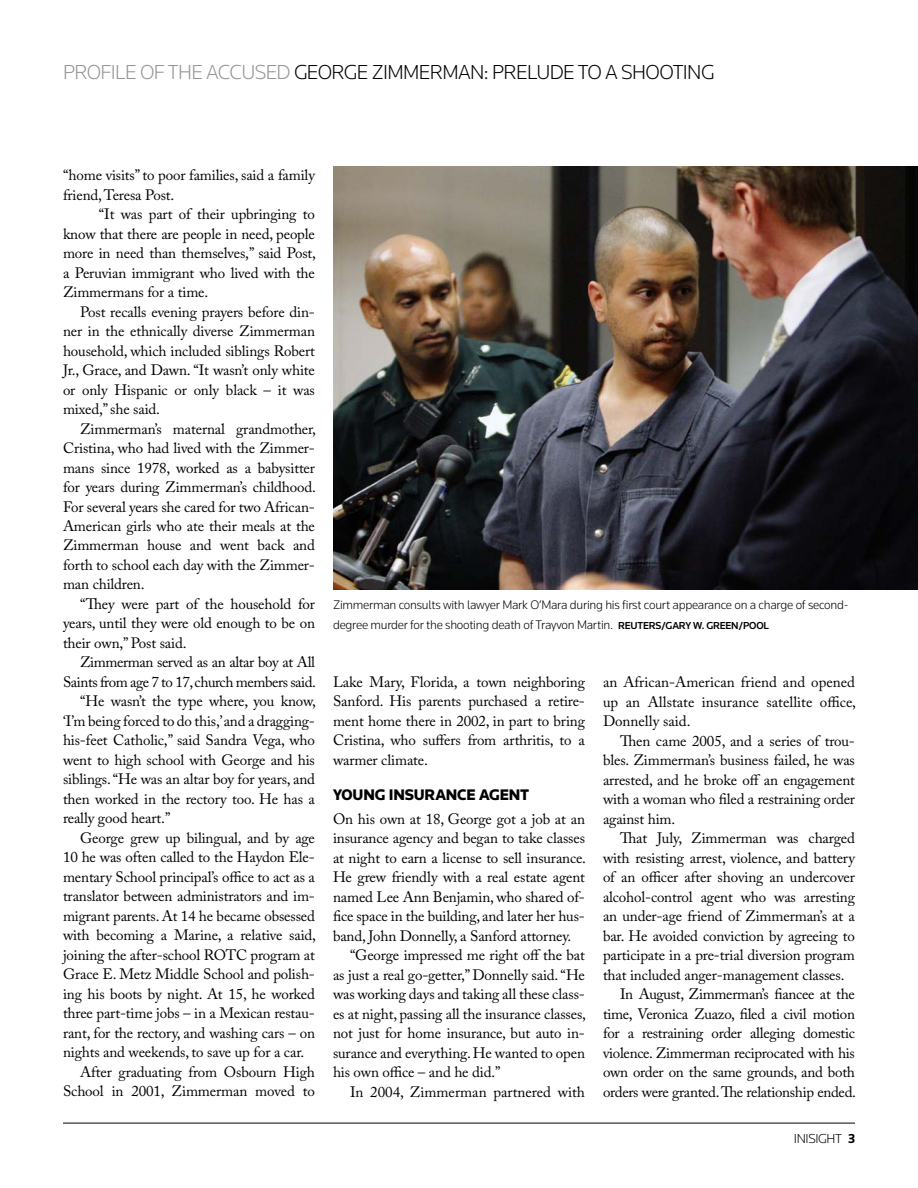
<style>
.page{position:relative;width:918px;height:1188px;background:#fff}
.page>*{position:absolute;margin:0;border:0;box-sizing:border-box;transform-origin:0 0}
.t1{font:300 21px "Knowledge";letter-spacing:-.03em;color:#000}
.t2{font:900 15.9px "Knowledge";letter-spacing:-.01em;color:#000}
.t3{font:15px/19.5px "Adobe Caslon Pro";letter-spacing:-.01em;color:#000;text-align:justify}
.t4{font:15px "Adobe Caslon Pro";letter-spacing:-.03em;color:#000}
.t5{font:300 13.5px "Knowledge";letter-spacing:-.03em;color:#000}
.t6{font:300 12.9px/19.5px "Knowledge";letter-spacing:-.02em;color:#000}
.s1{color:#939598}
.s2{font-weight:500;font-size:10.5px}
.s3{font-weight:700}
</style>
<div class="page">
<hr style="left:63px;top:1123px;width:792px;height:1px;background:#000">
<img style="left:333px;top:166px;width:585px;height:424px">
<h1 class="t1" style="left:63px;top:59px;width:651px"><span class="s1">profile of the accused</span> George Zimmerman: Prelude to a shooting</h1>
<p class="t3" style="left:63px;top:165px;width:254px">“home visits” to poor families, said a family friend, Teresa Post.</p>
<p class="t3" style="left:63px;top:204px;width:255px;text-indent:36px">“It was part of their upbringing to know that there are people in need, people more in need than themselves,” said Post, a Peruvian immigrant who lived with the Zimmermans for a time.</p>
<p class="t3" style="left:63px;top:302px;width:253px;text-indent:17px">Post recalls evening prayers before din&shy;ner in the ethnically diverse Zimmerman household, which included siblings Robert Jr., Grace, and Dawn. “It wasn’t only white or only Hispanic or only black – it was mixed,” she said.</p>
<p class="t3" style="left:63px;top:419px;width:255px;text-indent:17px">Zimmerman’s maternal grandmother, Cristina, who had lived with the Zimmer&shy;mans since 1978, worked as a babysitter for years during Zimmerman’s childhood.<br>For several years she cared for two African-American girls who ate their meals at the Zimmerman house and went back and forth to school each day with the Zimmer&shy;man children.</p>
<p class="t3" style="left:63px;top:594px;width:254px;text-indent:17px">“They were part of the household for years, until they were old enough to be on their own,” Post said.</p>
<p class="t4" style="left:80px;top:654px;width:236px">Zimmerman served as an altar boy at All</p>
<p class="t4" style="left:63px;top:673px;width:255px">Saints from age 7 to 17, church members said.</p>
<p class="t3" style="left:80px;top:692px;width:238px">“He wasn’t the type where, you know,</p>
<p class="t3" style="left:63px;top:711px;width:252px">‘I’m being forced to do this,’ and a dragging-</p>
<p class="t3" style="left:63px;top:731px;width:253px">his-feet Catholic,” said Sandra Vega, who</p>
<p class="t3" style="left:63px;top:750px;width:253px">went to high school with George and his</p>
<p class="t3" style="left:63px;top:770px;width:254px">siblings. “He was an altar boy for years, and</p>
<p class="t3" style="left:63px;top:789px;width:253px">then worked in the rectory too. He has a</p>
<p class="t3" style="left:63px;top:809px;width:109px">really good heart.”</p>
<p class="t3" style="left:80px;top:828px;width:237px">George grew up bilingual, and by age</p>
<p class="t3" style="left:63px;top:848px;width:253px">10 he was often called to the Haydon Ele-</p>
<p class="t3" style="left:63px;top:867px;width:254px">mentary School principal’s office to act as a</p>
<p class="t3" style="left:63px;top:887px;width:254px">translator between administrators and im-</p>
<p class="t3" style="left:63px;top:906px;width:253px">migrant parents. At 14 he became obsessed</p>
<p class="t3" style="left:63px;top:926px;width:255px">with becoming a Marine, a relative said,</p>
<p class="t3" style="left:63px;top:945px;width:253px">joining the after-school ROTC program at</p>
<p class="t3" style="left:63px;top:965px;width:253px">Grace E. Metz Middle School and polish-</p>
<p class="t3" style="left:63px;top:984px;width:253px">ing his boots by night. At 15, he worked</p>
<p class="t3" style="left:63px;top:1004px;width:253px">three part-time jobs – in a Mexican restau-</p>
<p class="t3" style="left:63px;top:1023px;width:254px">rant, for the rectory, and washing cars – on</p>
<p class="t3" style="left:63px;top:1043px;width:243px">nights and weekends, to save up for a car.</p>
<p class="t3" style="left:80px;top:1062px;width:236px">After graduating from Osbourn High</p>
<p class="t3" style="left:63px;top:1082px;width:254px">School in 2001, Zimmerman moved to</p>
<p class="t6" style="left:333px;top:595px;width:517px">Zimmerman consults with lawyer Mark O’Mara during his first court appearance on a charge of second&shy;degree murder for the shooting death of Trayvon Martin. <span class="s2">REUTERS/GARY W. GREEN/POOL</span></p>
<p class="t3" style="left:333px;top:672px;width:254px">Lake Mary, Florida, a town neighboring Sanford. His parents purchased a retire&shy;ment home there in 2002, in part to bring Cristina, who suffers from arthritis, to a warmer climate.</p>
<p class="t2" style="left:333px;top:785px;width:198px">YOUNG INSURANCE AGENT</p>
<p class="t3" style="left:333px;top:809px;width:254px">On his own at 18, George got a job at an</p>
<p class="t3" style="left:333px;top:828px;width:254px">insurance agency and began to take classes</p>
<p class="t3" style="left:333px;top:848px;width:255px">at night to earn a license to sell insurance.</p>
<p class="t3" style="left:333px;top:867px;width:253px">He grew friendly with a real estate agent</p>
<p class="t3" style="left:333px;top:887px;width:253px">named Lee Ann Benjamin, who shared of-</p>
<p class="t3" style="left:333px;top:906px;width:253px">fice space in the building, and later her hus-</p>
<p class="t3" style="left:333px;top:926px;width:240px">band, John Donnelly, a Sanford attorney.</p>
<p class="t3" style="left:350px;top:945px;width:236px">“George impressed me right off the bat</p>
<p class="t3" style="left:333px;top:965px;width:254px">as just a real go-getter,” Donnelly said. “He</p>
<p class="t3" style="left:333px;top:984px;width:253px">was working days and taking all these class-</p>
<p class="t3" style="left:333px;top:1004px;width:255px">es at night, passing all the insurance classes,</p>
<p class="t3" style="left:333px;top:1023px;width:253px">not just for home insurance, but auto in-</p>
<p class="t3" style="left:333px;top:1043px;width:254px">surance and everything. He wanted to open</p>
<p class="t3" style="left:333px;top:1062px;width:169px">his own office – and he did.”</p>
<p class="t3" style="left:350px;top:1082px;width:237px">In 2004, Zimmerman partnered with</p>
<p class="t3" style="left:603px;top:672px;width:255px">an African-American friend and opened up an Allstate insurance satellite office, Donnelly said.</p>
<p class="t3" style="left:603px;top:731px;width:254px;text-indent:17px">Then came 2005, and a series of trou&shy;bles. Zimmerman’s business failed, he was arrested, and he broke off an engagement with a woman who filed a restraining order against him.</p>
<p class="t3" style="left:620px;top:828px;width:236px">That July, Zimmerman was charged</p>
<p class="t3" style="left:603px;top:848px;width:254px">with resisting arrest, violence, and battery</p>
<p class="t3" style="left:603px;top:867px;width:253px">of an officer after shoving an undercover</p>
<p class="t3" style="left:603px;top:887px;width:253px">alcohol-control agent who was arresting</p>
<p class="t3" style="left:603px;top:906px;width:253px">an under-age friend of Zimmerman’s at a</p>
<p class="t3" style="left:603px;top:926px;width:253px">bar. He avoided conviction by agreeing to</p>
<p class="t3" style="left:603px;top:945px;width:253px">participate in a pre-trial diversion program</p>
<p class="t3" style="left:603px;top:965px;width:243px">that included anger-management classes.</p>
<p class="t3" style="left:620px;top:984px;width:236px">In August, Zimmerman’s fiancee at the</p>
<p class="t3" style="left:603px;top:1004px;width:254px">time, Veronica Zuazo, filed a civil motion</p>
<p class="t3" style="left:603px;top:1023px;width:253px">for a restraining order alleging domestic</p>
<p class="t3" style="left:603px;top:1043px;width:253px">violence. Zimmerman reciprocated with his</p>
<p class="t3" style="left:603px;top:1062px;width:253px">own order on the same grounds, and both</p>
<p class="t3" style="left:603px;top:1082px;width:255px">orders were granted. The relationship ended.</p>
<p class="t5" style="left:794px;top:1130px;width:63px">inisight <span class="s3">3</span></p>
</div>
